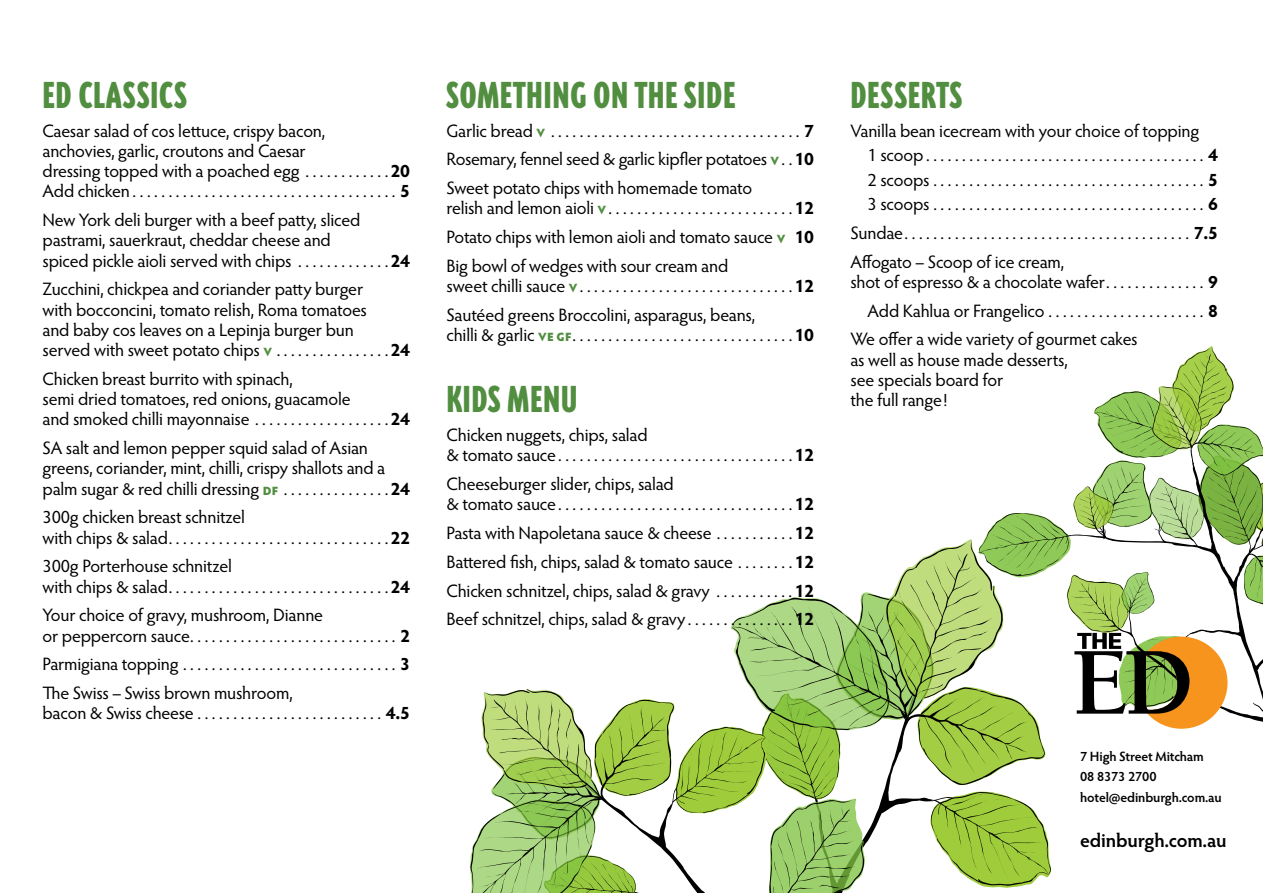
<style>
.page{position:relative;width:1263px;height:893px;background:#fff}
.page>*{position:absolute;margin:0;border:0;box-sizing:border-box;transform-origin:0 0}
.t1{font:900 43.5px "Triplex Cond";letter-spacing:.015em;color:#518e40}
.t2{font:600 19.5px "Hypatia Sans Pro";letter-spacing:-.01em;color:#000}
.t3{font:18px/20.2px "Hypatia Sans Pro";letter-spacing:-.015em;color:#000}
.t4{font:600 13.5px/20.2px "Hypatia Sans Pro";letter-spacing:-.01em;color:#000}
.s1{font-weight:700}
.s2{font-weight:900;font-size:12px;color:#518e40}
</style>
<div class="page">
<svg style="left:470px;top:346px;width:793px;height:547px"></svg>
<h1 class="t1" style="left:43px;top:74px;width:146px">ED CLASSICS</h1>
<p class="t3" style="left:43px;top:120px;width:369px">Caesar salad of cos lettuce, crispy bacon,<br>anchovies, garlic, croutons and Caesar<br>dressing topped with a poached egg . . . . . . . . . . . <span class="s1">20<br></span>Add chicken . . . . . . . . . . . . . . . . . . . . . . . . . . . . . . . . . . . . . <span class="s1">5</span></p>
<p class="t3" style="left:43px;top:209px;width:369px">New York deli burger with a beef patty, sliced pastrami, sauerkraut, cheddar cheese and<br>spiced pickle aioli served with chips . . . . . . . . . . . . <span class="s1">24</span></p>
<p class="t3" style="left:43px;top:279px;width:369px">Zucchini, chickpea and coriander patty burger<br>with bocconcini, tomato relish, Roma tomatoes<br>and baby cos leaves on a Lepinja burger bun<br>served with sweet potato chips <span class="s2">V</span> . . . . . . . . . . . . . . . <span class="s1">24</span></p>
<p class="t3" style="left:43px;top:368px;width:369px">Chicken breast burrito with spinach,<br>semi dried tomatoes, red onions, guacamole<br>and smoked chilli mayonnaise . . . . . . . . . . . . . . . . . . <span class="s1">24</span></p>
<p class="t3" style="left:43px;top:437px;width:369px">SA salt and lemon pepper squid salad of Asian greens, coriander, mint, chilli, crispy shallots and a palm sugar &amp; red chilli dressing <span class="s2">DF</span> . . . . . . . . . . . . . . <span class="s1">24</span></p>
<p class="t3" style="left:43px;top:507px;width:369px">300g chicken breast schnitzel<br>with chips &amp; salad . . . . . . . . . . . . . . . . . . . . . . . . . . . . . . <span class="s1">22</span></p>
<p class="t3" style="left:43px;top:556px;width:369px">300g Porterhouse schnitzel<br>with chips &amp; salad . . . . . . . . . . . . . . . . . . . . . . . . . . . . . . <span class="s1">24</span></p>
<p class="t3" style="left:43px;top:605px;width:369px">Your choice of gravy, mushroom, Dianne<br>or peppercorn sauce . . . . . . . . . . . . . . . . . . . . . . . . . . . . . <span class="s1">2</span></p>
<p class="t3" style="left:43px;top:649px;width:369px;line-height:28.8px">Parmigiana topping . . . . . . . . . . . . . . . . . . . . . . . . . . . . . . <span class="s1">3<br></span>The Swiss – Swiss brown mushroom,</p>
<p class="t3" style="left:43px;top:703px;width:369px">bacon &amp; Swiss cheese . . . . . . . . . . . . . . . . . . . . . . . . . . <span class="s1">4.5</span></p>
<h1 class="t1" style="left:446px;top:74px;width:290px">SOMETHING ON THE SIDE</h1>
<p class="t3" style="left:446px;top:116px;width:369px;line-height:28.8px;text-align:justify">Garlic bread <span class="s2">V</span> . . . . . . . . . . . . . . . . . . . . . . . . . . . . . . . . . . . <span class="s1">7<br></span>Rosemary, fennel seed &amp; garlic kipfler potatoes <span class="s2">V</span> . <span class="s1">10<br></span>Sweet potato chips with homemade tomato</p>
<p class="t3" style="left:446px;top:193px;width:369px;line-height:28.8px;text-align:justify">relish and lemon aioli <span class="s2">V</span> . . . . . . . . . . . . . . . . . . . . . . . . . <span class="s1">12<br></span>Potato chips with lemon aioli and tomato sauce <span class="s2">V</span> <span class="s1">10<br></span>Big bowl of wedges with sour cream and</p>
<p class="t3" style="left:446px;top:271px;width:369px;line-height:28.8px">sweet chilli sauce <span class="s2">V</span> . . . . . . . . . . . . . . . . . . . . . . . . . . . . . <span class="s1">12<br></span>Sautéed greens Broccolini, asparagus, beans,</p>
<p class="t3" style="left:446px;top:324px;width:369px">chilli &amp; garlic <span class="s2">VE GF</span> . . . . . . . . . . . . . . . . . . . . . . . . . . . . . . <span class="s1">10</span></p>
<h1 class="t1" style="left:446px;top:379px;width:133px">KIDS MENU</h1>
<p class="t3" style="left:446px;top:424px;width:369px">Chicken nuggets, chips, salad<br>&amp; tomato sauce . . . . . . . . . . . . . . . . . . . . . . . . . . . . . . . . <span class="s1">12</span></p>
<p class="t3" style="left:446px;top:473px;width:369px">Cheeseburger slider, chips, salad<br>&amp; tomato sauce . . . . . . . . . . . . . . . . . . . . . . . . . . . . . . . . <span class="s1">12</span></p>
<p class="t3" style="left:446px;top:518px;width:369px;line-height:28.8px;text-align:justify">Pasta with Napoletana sauce &amp; cheese . . . . . . . . . . <span class="s1">12<br></span>Battered fish, chips, salad &amp; tomato sauce . . . . . . . <span class="s1">12<br></span>Chicken schnitzel, chips, salad &amp; gravy . . . . . . . . . . <span class="s1">12<br></span>Beef schnitzel, chips, salad &amp; gravy . . . . . . . . . . . . . . <span class="s1">12</span></p>
<h1 class="t1" style="left:850px;top:74px;width:114px">DESSERTS</h1>
<p class="t3" style="left:867px;top:118px;width:352px;line-height:24.5px;text-indent:-17px">Vanilla bean icecream with your choice of topping<br>1 scoop . . . . . . . . . . . . . . . . . . . . . . . . . . . . . . . . . . . . . . . <span class="s1">4<br></span>2 scoops . . . . . . . . . . . . . . . . . . . . . . . . . . . . . . . . . . . . . . <span class="s1">5<br></span>3 scoops . . . . . . . . . . . . . . . . . . . . . . . . . . . . . . . . . . . . . . <span class="s1">6</span></p>
<p class="t3" style="left:850px;top:218px;width:369px;line-height:28.8px">Sundae . . . . . . . . . . . . . . . . . . . . . . . . . . . . . . . . . . . . . . . . <span class="s1">7.5<br></span>Affogato – Scoop of ice cream,</p>
<p class="t3" style="left:850px;top:271px;width:369px">shot of espresso &amp; a chocolate wafer . . . . . . . . . . . . . . <span class="s1">9</span></p>
<p class="t3" style="left:867px;top:300px;width:352px">Add Kahlua or Frangelico . . . . . . . . . . . . . . . . . . . . . . <span class="s1">8</span></p>
<p class="t3" style="left:850px;top:329px;width:289px">We offer a wide variety of gourmet cakes</p>
<p class="t3" style="left:850px;top:349px;width:219px">as well as house made desserts, see specials board for<br>the full range!</p>
<p class="t4" style="left:1080px;top:746px;width:143px">7 High Street Mitcham<br>08 8373 2700 hotel@edinburgh.com.au</p>
<p class="t2" style="left:1080px;top:827px;width:148px">edinburgh.com.au</p>
</div>
